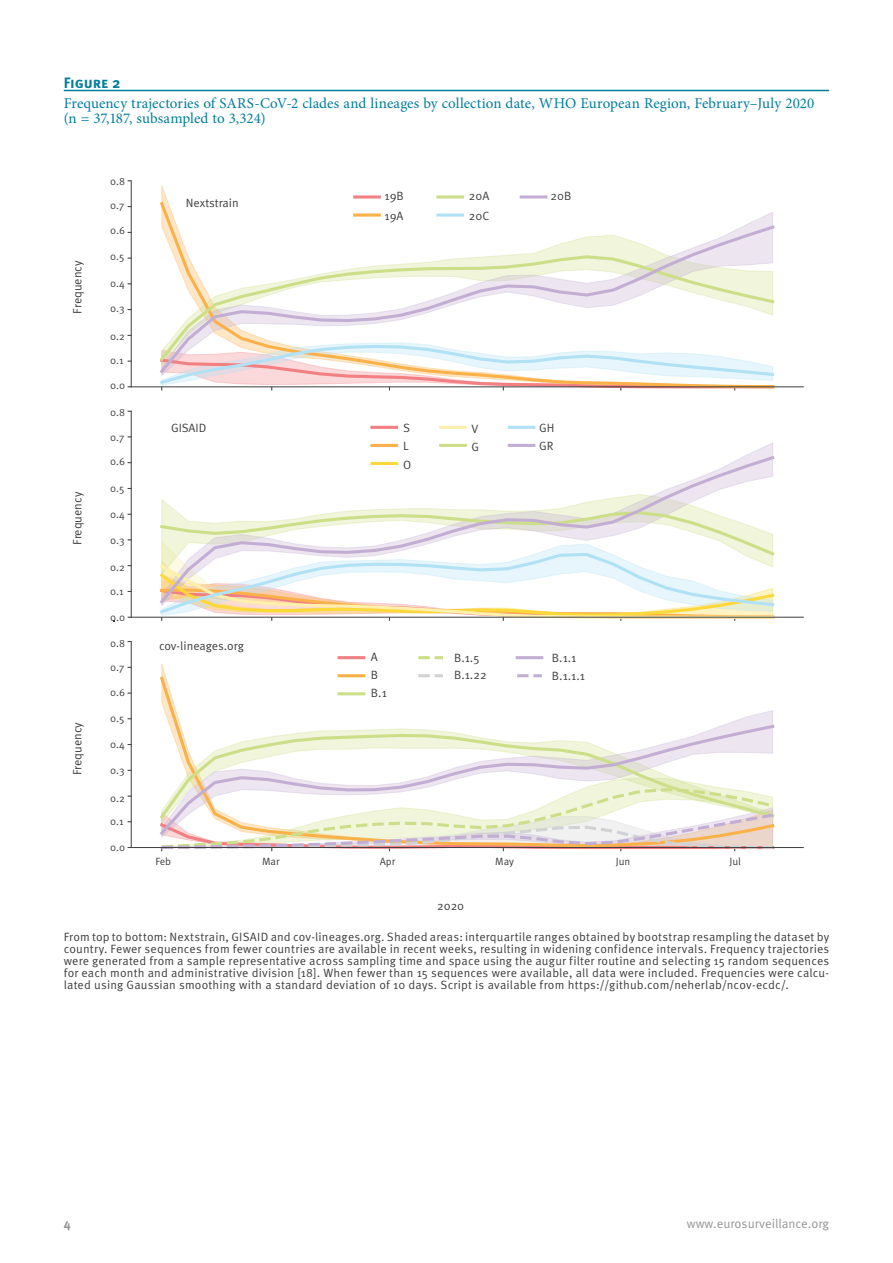
<style>
.page{position:relative;width:893px;height:1263px;background:#fff}
.page>*{position:absolute;margin:0;border:0;box-sizing:border-box;transform-origin:0 0}
.t1{font:15px/15px "Minion Pro";color:#007d9f}
.t2{font:700 15px "Meta Pro";letter-spacing:-.005em;color:#007d9f}
.t3{font:12.75px "Meta Pro";color:#939598}
.t4{font:700 12.75px "Meta Pro";color:#939598}
.t5{font:12px/12px "Meta Pro";color:#3e3e3f}
.t6{font:10.5px "Meta Pro";letter-spacing:-.005em;color:#3e3e3f}
</style>
<div class="page">
<hr style="left:64px;top:90px;width:765px;height:1px;background:#007d9f">
<svg style="left:158px;top:376px;width:618px;height:14px"></svg>
<svg style="left:159px;top:223px;width:616px;height:153px"></svg>
<hr style="left:131px;top:181px;width:1px;height:206px;background:#3e3e3f">
<hr style="left:131px;top:386px;width:672px;height:1px;background:#3e3e3f">
<svg style="left:355px;top:195px;width:24px;height:4px"></svg>
<svg style="left:355px;top:213px;width:24px;height:4px"></svg>
<svg style="left:438px;top:195px;width:24px;height:4px"></svg>
<svg style="left:438px;top:213px;width:24px;height:4px"></svg>
<svg style="left:521px;top:195px;width:25px;height:4px"></svg>
<svg style="left:157px;top:606px;width:620px;height:15px"></svg>
<svg style="left:159px;top:454px;width:616px;height:152px"></svg>
<hr style="left:131px;top:411px;width:1px;height:206px;background:#3e3e3f">
<hr style="left:131px;top:617px;width:672px;height:1px;background:#3e3e3f">
<hr style="left:372px;top:426px;width:25px;height:3px;background:#f27f81">
<hr style="left:372px;top:444px;width:25px;height:3px;background:#fbb149">
<hr style="left:372px;top:462px;width:25px;height:3px;background:#fcd839">
<hr style="left:441px;top:426px;width:24px;height:3px;background:#fdf0ac">
<hr style="left:441px;top:444px;width:24px;height:3px;background:#cdde88">
<hr style="left:509px;top:426px;width:25px;height:3px;background:#b0e1f5">
<hr style="left:509px;top:444px;width:25px;height:3px;background:#c3aed3">
<svg style="left:160px;top:674px;width:613px;height:49px"></svg>
<svg style="left:168px;top:723px;width:607px;height:54px"></svg>
<svg style="left:159px;top:777px;width:616px;height:74px"></svg>
<hr style="left:131px;top:641px;width:1px;height:206px;background:#3e3e3f">
<hr style="left:131px;top:847px;width:672px;height:1px;background:#3e3e3f">
<hr style="left:339px;top:656px;width:25px;height:3px;background:#f27f81">
<hr style="left:339px;top:674px;width:25px;height:3px;background:#fbb149">
<hr style="left:339px;top:692px;width:25px;height:3px;background:#cdde88">
<svg style="left:418px;top:656px;width:25px;height:3px"></svg>
<svg style="left:418px;top:674px;width:25px;height:3px"></svg>
<hr style="left:517px;top:656px;width:25px;height:3px;background:#c3aed3">
<svg style="left:517px;top:674px;width:25px;height:3px"></svg>
<p class="t2" style="left:64px;top:73px;width:58px">Figure 2</p>
<p class="t1" style="left:64px;top:96px;width:752px">Frequency trajectories of SARS-CoV-2 clades and lineages by collection date, WHO European Region, February–July 2020 (n = 37,187, subsampled to 3,324)</p>
<p class="t5" style="left:72px;top:313px;width:54px;rotate:-90deg">Frequency</p>
<p class="t5" style="left:72px;top:545px;width:54px;rotate:-90deg">Frequency</p>
<p class="t5" style="left:72px;top:775px;width:54px;rotate:-90deg">Frequency</p>
<p class="t6" style="left:110px;top:175px;width:17px">0.8</p>
<p class="t6" style="left:110px;top:199px;width:16px">0.7</p>
<p class="t6" style="left:110px;top:224px;width:16px">0.6</p>
<p class="t6" style="left:110px;top:250px;width:16px">0.5</p>
<p class="t6" style="left:110px;top:276px;width:16px">0.4</p>
<p class="t6" style="left:110px;top:302px;width:16px">0.3</p>
<p class="t6" style="left:110px;top:330px;width:16px">0.2</p>
<p class="t6" style="left:110px;top:353px;width:15px">0.1</p>
<p class="t6" style="left:110px;top:379px;width:17px">0.0</p>
<p class="t6" style="left:110px;top:406px;width:17px">0.8</p>
<p class="t6" style="left:110px;top:430px;width:16px">0.7</p>
<p class="t6" style="left:110px;top:455px;width:16px">0.6</p>
<p class="t6" style="left:110px;top:481px;width:16px">0.5</p>
<p class="t6" style="left:110px;top:507px;width:16px">0.4</p>
<p class="t6" style="left:110px;top:533px;width:16px">0.3</p>
<p class="t6" style="left:110px;top:561px;width:16px">0.2</p>
<p class="t6" style="left:110px;top:585px;width:15px">0.1</p>
<p class="t6" style="left:110px;top:610px;width:17px">0.0</p>
<p class="t6" style="left:110px;top:636px;width:17px">0.8</p>
<p class="t6" style="left:110px;top:661px;width:16px">0.7</p>
<p class="t6" style="left:110px;top:685px;width:16px">0.6</p>
<p class="t6" style="left:110px;top:712px;width:16px">0.5</p>
<p class="t6" style="left:110px;top:738px;width:16px">0.4</p>
<p class="t6" style="left:110px;top:764px;width:16px">0.3</p>
<p class="t6" style="left:110px;top:791px;width:16px">0.2</p>
<p class="t6" style="left:110px;top:815px;width:15px">0.1</p>
<p class="t6" style="left:110px;top:841px;width:17px">0.0</p>
<p class="t5" style="left:186px;top:197px;width:54px">Nextstrain</p>
<p class="t5" style="left:171px;top:422px;width:37px">GISAID</p>
<p class="t5" style="left:159px;top:641px;width:86px">cov-lineages.org</p>
<p class="t5" style="left:385px;top:190px;width:21px">19B</p>
<p class="t5" style="left:385px;top:210px;width:20px">19A</p>
<p class="t5" style="left:469px;top:187px;width:22px;line-height:19.5px">20A<br>20C</p>
<p class="t5" style="left:551px;top:190px;width:22px">20B</p>
<p class="t5" style="left:403px;top:423px;width:8px">S</p>
<p class="t5" style="left:403px;top:440px;width:7px">L</p>
<p class="t5" style="left:403px;top:459px;width:10px">O</p>
<p class="t5" style="left:471px;top:423px;width:8px">V</p>
<p class="t5" style="left:539px;top:422px;width:17px">GH</p>
<p class="t5" style="left:471px;top:441px;width:9px">G</p>
<p class="t5" style="left:539px;top:440px;width:16px">GR</p>
<p class="t5" style="left:371px;top:651px;width:8px">A</p>
<p class="t5" style="left:454px;top:652px;width:27px">B.1.5</p>
<p class="t5" style="left:552px;top:649px;width:35px;line-height:18px">B.1.1<br>B.1.1.1</p>
<p class="t5" style="left:371px;top:666px;width:17px;line-height:17.9px">B<br>B.1</p>
<p class="t5" style="left:454px;top:669px;width:34px">B.1.22</p>
<p class="t6" style="left:155px;top:855px;width:17px">Feb</p>
<p class="t6" style="left:262px;top:855px;width:19px">Mar</p>
<p class="t6" style="left:380px;top:855px;width:17px">Apr</p>
<p class="t5" style="left:437px;top:900px;width:28px">2020</p>
<p class="t6" style="left:495px;top:855px;width:20px">May</p>
<p class="t6" style="left:616px;top:855px;width:16px">Jun</p>
<p class="t6" style="left:729px;top:855px;width:13px">Jul</p>
<p class="t5" style="left:64px;top:931px;width:767px;text-align:justify">From top to bottom: Nextstrain, GISAID and cov-lineages.org. Shaded areas: interquartile ranges obtained by bootstrap resampling the dataset by country. Fewer sequences from fewer countries are available in recent weeks, resulting in widening confidence intervals. Frequency trajectories were generated from a sample representative across sampling time and space using the augur filter routine and selecting 15 random sequences for each month and administrative division [18]. When fewer than 15 sequences were available, all data were included. Frequencies were calcu&shy;lated using Gaussian smoothing with a standard deviation of 10 days. Script is available from https://github.com/neherlab/ncov-ecdc/.</p>
<p class="t4" style="left:64px;top:1215px;width:8px">4</p>
<p class="t3" style="left:687px;top:1215px;width:144px">www.eurosurveillance.org</p>
</div>
